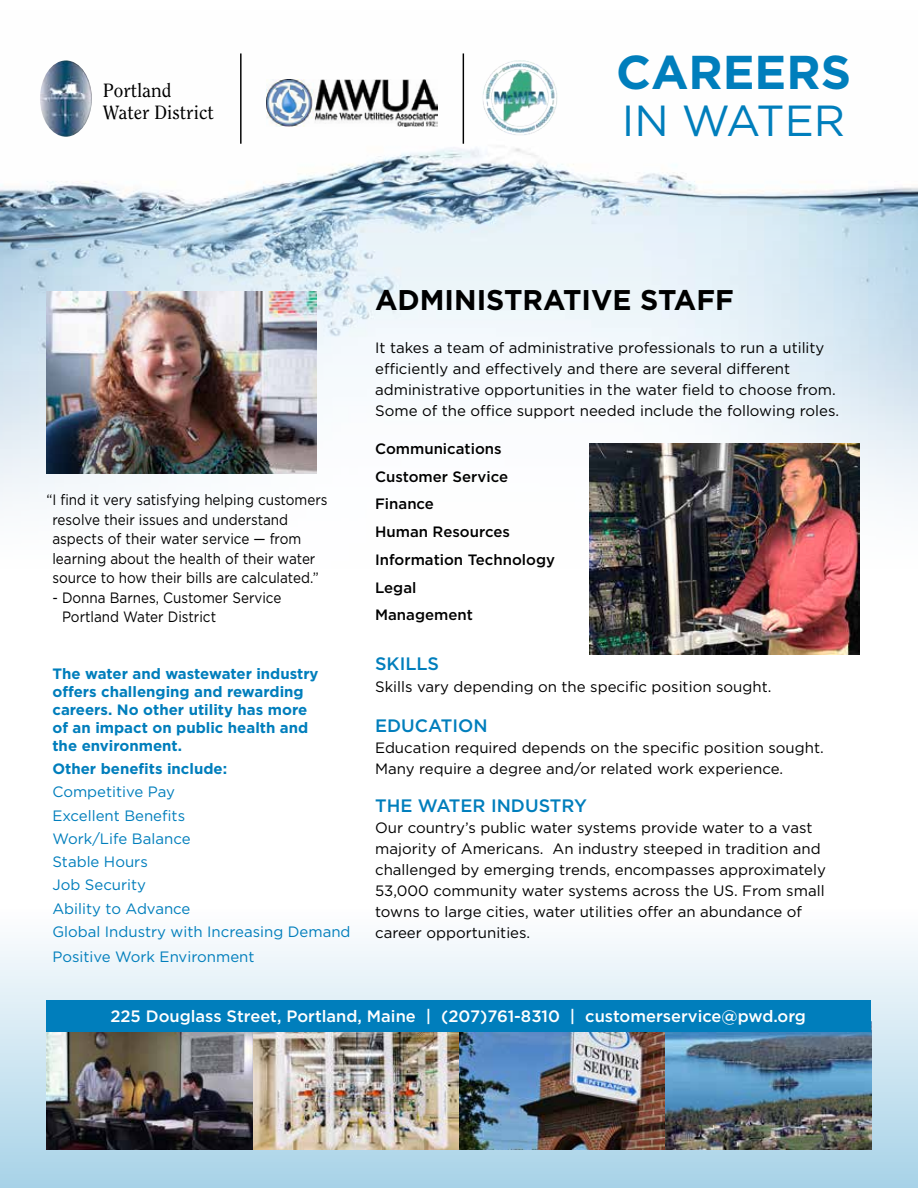
<style>
.page{position:relative;width:918px;height:1188px;background:#fff}
.page>*{position:absolute;margin:0;border:0;box-sizing:border-box;transform-origin:0 0}
.t1{font:700 47.4px "Gotham";color:#007ebc}
.t2{font:43.5px "Gotham";color:#007ebc}
.t3{font:700 28.5px "Gotham";color:#000}
.t4{font:19.05px/22px "Clearface";color:#000}
.t5{font:500 18px "Gotham";color:#007ebc}
.t6{font:500 16.5px "Gotham";color:#fff}
.t7{font:15px/21px "Gotham";color:#000}
.t8{font:15px/19.5px "Gotham";color:#000;scale:.9 1}
.t9{font:700 15px/18px "Gotham";color:#007ebc}
.t10{font:15px/23.2px "Gotham";color:#007ebc}
.t11{font:500 15px/27.8px "Gotham";color:#000}
</style>
<div class="page">
<img style="left:0;top:53px;width:918px;height:518px">
<img style="left:40px;top:60px;width:52px;height:77px">
<img style="left:267px;top:79px;width:170px;height:47px">
<hr style="left:240px;top:53px;width:2px;height:91px;background:#000">
<img style="left:476px;top:59px;width:86px;height:80px">
<hr style="left:463px;top:53px;width:1px;height:91px;background:#000">
<div style="left:0;top:907px;width:918px;height:281px;background:linear-gradient(to bottom,#fff,#a6d0e4)"></div>
<img style="left:46px;top:291px;width:270px;height:183px">
<img style="left:46px;top:1032px;width:825px;height:117px">
<div style="left:46px;top:1000px;width:825px;height:32px;background:#007ebc"></div>
<img style="left:589px;top:444px;width:270px;height:210px">
<p class="t4" style="left:103px;top:79px;width:112px">Portland<br>Water District</p>
<h1 class="t1" style="left:616px;top:41px;width:237px">CAREERS</h1>
<h2 class="t2" style="left:622px;top:93px;width:225px">IN WATER</h2>
<p class="t8" style="left:52px;top:490px;width:307px;text-indent:-6px">“I find it very satisfying helping customers resolve their issues and understand aspects of their water service — from learning about the health of their water source to how their bills are calculated.”</p>
<p class="t8" style="left:62px;top:588px;width:245px;text-indent:-10px">- Donna Barnes, Customer Service<br>Portland Water District</p>
<p class="t9" style="left:52px;top:664px;width:268px">The water and wastewater industry offers challenging and rewarding careers. No other utility has more of an impact on public health and the environment.</p>
<p class="t9" style="left:52px;top:760px;width:176px">Other benefits include:</p>
<p class="t10" style="left:52px;top:780px;width:300px">Competitive Pay<br>Excellent Benefits<br>Work/Life Balance<br>Stable Hours<br>Job Security<br>Ability to Advance<br>Global Industry with Increasing Demand</p>
<p class="t10" style="left:52px;top:944px;width:204px">Positive Work Environment</p>
<h3 class="t3" style="left:375px;top:281px;width:360px">ADMINISTRATIVE STAFF</h3>
<p class="t7" style="left:375px;top:337px;width:466px">It takes a team of administrative professionals to run a utility efficiently and effectively and there are several different administrative opportunities in the water field to choose from.<br>Some of the office support needed include the following roles.</p>
<p class="t11" style="left:375px;top:435px;width:181px">Communications<br>Customer Service<br>Finance<br>Human Resources<br>Information Technology<br>Legal<br>Management</p>
<p class="t5" style="left:375px;top:652px;width:66px">SKILLS</p>
<p class="t7" style="left:375px;top:676px;width:398px">Skills vary depending on the specific position sought.</p>
<p class="t5" style="left:375px;top:713px;width:114px">EDUCATION</p>
<p class="t7" style="left:375px;top:736px;width:450px">Education required depends on the specific position sought.<br>Many require a degree and/or related work experience.</p>
<p class="t5" style="left:375px;top:794px;width:213px">THE WATER INDUSTRY</p>
<p class="t7" style="left:375px;top:817px;width:452px">Our country’s public water systems provide water to a vast majority of Americans. An industry steeped in tradition and challenged by emerging trends, encompasses approximately 53,000 community water systems across the US. From small towns to large cities, water utilities offer an abundance of career opportunities.</p>
<p class="t6" style="left:110px;top:1005px;width:697px">225 Douglass Street, Portland, Maine | (207)761-8310 | customerservice@pwd.org</p>
</div>
